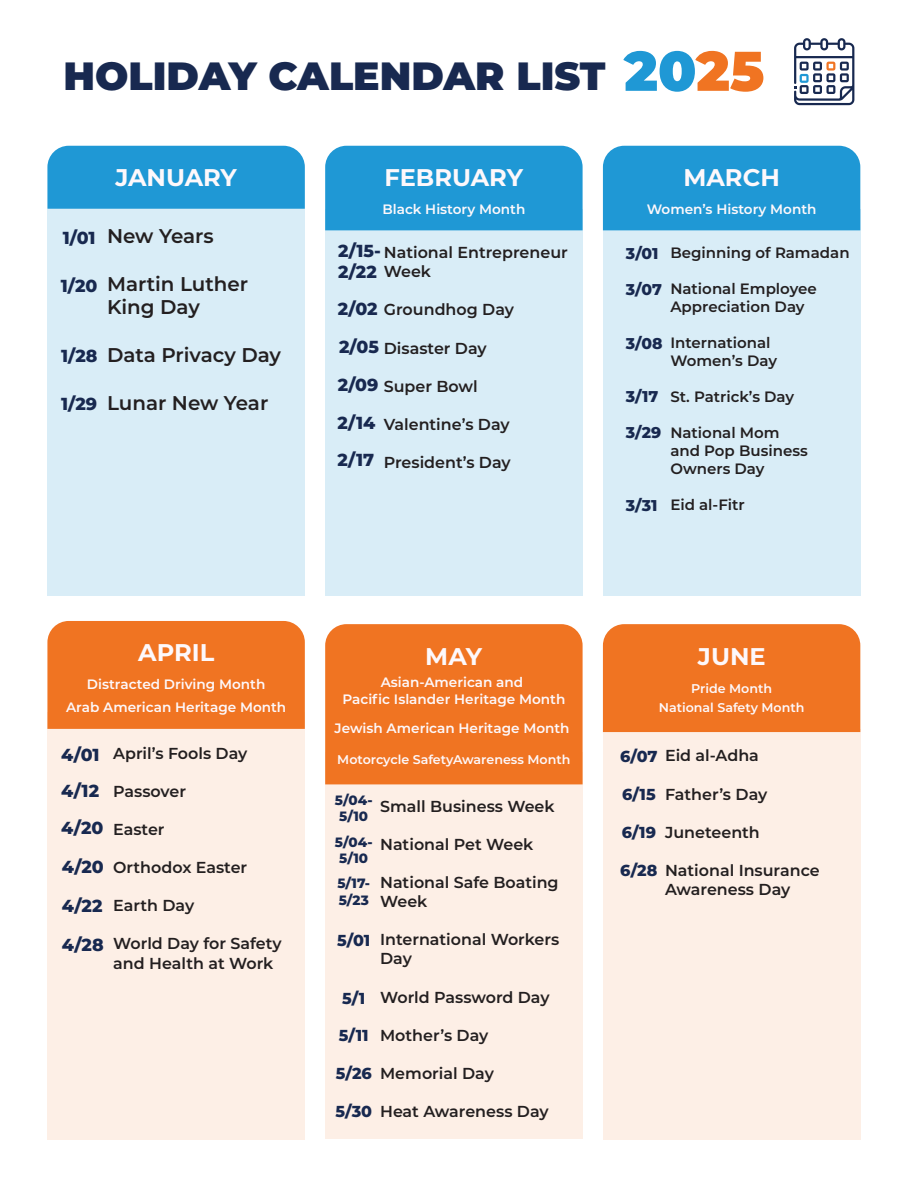
<style>
.page{position:relative;width:918px;height:1188px;background:#fff}
.page>*{position:absolute;margin:0;border:0;box-sizing:border-box;transform-origin:0 0}
.t1{font:900 39.3px "Montserrat";color:#182950}
.t2{font:700 24.15px "Montserrat";color:#fdf8fb}
.t3{font:600 19.95px/23.9px "Montserrat";color:#231f20}
.t4{font:800 17.4px/36.9px "Montserrat";color:#182950}
.t5{font:600 15.9px/19px "Montserrat";color:#231f20}
.t6{font:800 15.9px "Montserrat";color:#182950}
.t7{font:800 15.6px "Montserrat";color:#182950}
.t8{font:600 15px/18px "Montserrat";color:#231f20}
.t9{font:600 13.65px/22.6px "Montserrat";color:#fdf8fb;text-align:center}
.t10{font:800 13.5px/16.2px "Montserrat";color:#182950;text-align:center}
.t11{font:600 12.6px/19.2px "Montserrat";color:#fdf8fb;text-align:center}
.s1{font-size:55.8px;color:#1f98d5}
.s2{font-size:55.8px;color:#f07422}
.s3{font-weight:800;font-size:17.4px;color:#182950}
.s4{font-weight:600;font-size:15.9px;color:#231f20}
</style>
<div class="page">
<div style="left:47px;top:209px;width:258px;height:387px;background:#d9edf7"></div>
<div style="left:47px;top:146px;width:258px;height:63px;background:#1f98d5"></div>
<div style="left:325px;top:209px;width:258px;height:387px;background:#d9edf7"></div>
<div style="left:325px;top:146px;width:258px;height:84px;background:#1f98d5"></div>
<div style="left:603px;top:209px;width:257px;height:387px;background:#d9edf7"></div>
<div style="left:603px;top:146px;width:257px;height:84px;background:#1f98d5"></div>
<div style="left:47px;top:712px;width:258px;height:427px;background:#fdefe6"></div>
<div style="left:47px;top:621px;width:258px;height:108px;background:#f07422"></div>
<div style="left:325px;top:752px;width:258px;height:387px;background:#fdefe6"></div>
<div style="left:325px;top:624px;width:258px;height:160px;background:#f07422"></div>
<div style="left:603px;top:729px;width:257px;height:410px;background:#fdefe6"></div>
<div style="left:603px;top:624px;width:257px;height:108px;background:#f07422"></div>
<svg style="left:794px;top:38px;width:60px;height:67px"></svg>
<h1 class="t1" style="left:64px;top:47px;width:702px">HOLIDAY CALENDAR LIST <span class="s1">20</span><span class="s2">25</span></h1>
<h2 class="t2" style="left:115px;top:160px;width:123px">JANUARY</h2>
<p class="t4" style="left:63px;top:219px;width:34px">1/01</p>
<p class="t4" style="left:61px;top:266px;width:38px">1/20</p>
<p class="t4" style="left:61px;top:337px;width:38px">1/28</p>
<p class="t4" style="left:61px;top:384px;width:38px">1/29</p>
<p class="t3" style="left:107px;top:223px;width:108px">New Years</p>
<p class="t3" style="left:107px;top:271px;width:143px">Martin Luther<br>King Day</p>
<p class="t3" style="left:107px;top:342px;width:176px">Data Privacy Day</p>
<p class="t3" style="left:107px;top:390px;width:163px">Lunar New Year</p>
<h2 class="t2" style="left:384px;top:160px;width:140px">FEBRUARY</h2>
<h2 class="t2" style="left:683px;top:160px;width:98px">MARCH</h2>
<p class="t9" style="left:382px;top:197px;width:144px">Black History Month</p>
<p class="t9" style="left:647px;top:197px;width:171px">Women’s History Month</p>
<p class="t5" style="left:338px;top:242px;width:231px"><span class="s3">2/15-</span> National Entrepreneur</p>
<p class="t4" style="left:338px;top:252px;width:94px">2/22 <span class="s4">Week</span></p>
<p class="t5" style="left:338px;top:300px;width:178px"><span class="s3">2/02</span> Groundhog Day</p>
<p class="t5" style="left:339px;top:338px;width:149px"><span class="s3">2/05</span> Disaster Day</p>
<p class="t5" style="left:338px;top:376px;width:142px"><span class="s3">2/09</span> Super Bowl</p>
<p class="t5" style="left:384px;top:414px;width:127px">Valentine’s Day</p>
<p class="t5" style="left:384px;top:452px;width:128px">President’s Day</p>
<p class="t4" style="left:338px;top:404px;width:39px">2/14<br>2/17</p>
<p class="t7" style="left:626px;top:242px;width:34px">3/01</p>
<p class="t7" style="left:626px;top:278px;width:38px">3/07</p>
<p class="t7" style="left:626px;top:332px;width:38px">3/08</p>
<p class="t7" style="left:626px;top:385px;width:34px">3/17</p>
<p class="t7" style="left:626px;top:421px;width:37px">3/29</p>
<p class="t7" style="left:626px;top:494px;width:33px">3/31</p>
<p class="t8" style="left:670px;top:243px;width:181px">Beginning of Ramadan</p>
<p class="t8" style="left:670px;top:279px;width:148px">National Employee<br>Appreciation Day</p>
<p class="t8" style="left:670px;top:333px;width:108px">International<br>Women’s Day</p>
<p class="t8" style="left:670px;top:387px;width:125px">St. Patrick’s Day</p>
<p class="t8" style="left:670px;top:423px;width:139px">National Mom and Pop Business<br>Owners Day</p>
<p class="t8" style="left:670px;top:495px;width:76px">Eid al-Fitr</p>
<h2 class="t2" style="left:138px;top:635px;width:78px">APRIL</h2>
<h2 class="t2" style="left:425px;top:639px;width:58px">MAY</h2>
<h2 class="t2" style="left:698px;top:639px;width:69px">JUNE</h2>
<p class="t9" style="left:66px;top:673px;width:222px">Distracted Driving Month<br>Arab American Heritage Month</p>
<p class="t9" style="left:342px;top:674px;width:224px;line-height:16.4px">Asian-American and<br>Pacific Islander Heritage Month</p>
<p class="t11" style="left:337px;top:749px;width:235px">Motorcycle SafetyAwareness Month</p>
<p class="t9" style="left:335px;top:717px;width:237px">Jewish American Heritage Month</p>
<p class="t4" style="left:61px;top:735px;width:44px">4/01<br>4/12<br>4/20</p>
<p class="t4" style="left:62px;top:847px;width:44px">4/20</p>
<p class="t4" style="left:62px;top:887px;width:42px">4/22</p>
<p class="t4" style="left:62px;top:925px;width:43px">4/28</p>
<p class="t5" style="left:113px;top:743px;width:136px">April’s Fools Day</p>
<p class="t5" style="left:113px;top:781px;width:74px">Passover</p>
<p class="t5" style="left:113px;top:819px;width:53px">Easter</p>
<p class="t5" style="left:113px;top:857px;width:136px">Orthodox Easter</p>
<p class="t5" style="left:113px;top:895px;width:82px">Earth Day</p>
<p class="t5" style="left:113px;top:934px;width:170px">World Day for Safety and Health at Work</p>
<p class="t10" style="left:335px;top:791px;width:39px">5/04-<br>5/10</p>
<p class="t10" style="left:335px;top:834px;width:39px">5/04-<br>5/10</p>
<p class="t10" style="left:337px;top:875px;width:34px;text-align:left">5/17-<br>5/23</p>
<p class="t5" style="left:380px;top:796px;width:176px">Small Business Week</p>
<p class="t5" style="left:380px;top:834px;width:155px">National Pet Week</p>
<p class="t5" style="left:380px;top:872px;width:180px">National Safe Boating<br>Week</p>
<p class="t5" style="left:380px;top:929px;width:181px">International Workers<br>Day</p>
<p class="t5" style="left:380px;top:987px;width:171px">World Password Day</p>
<p class="t5" style="left:380px;top:1025px;width:110px">Mother’s Day</p>
<p class="t5" style="left:380px;top:1063px;width:115px">Memorial Day</p>
<p class="t5" style="left:380px;top:1101px;width:170px">Heat Awareness Day</p>
<p class="t6" style="left:337px;top:928px;width:35px">5/01</p>
<p class="t6" style="left:342px;top:987px;width:25px">5/1</p>
<p class="t6" style="left:339px;top:1024px;width:31px">5/11</p>
<p class="t6" style="left:336px;top:1062px;width:38px">5/26</p>
<p class="t6" style="left:335px;top:1100px;width:38px">5/30</p>
<p class="t11" style="left:659px;top:678px;width:147px">Pride Month<br>National Safety Month</p>
<p class="t5" style="left:665px;top:745px;width:95px">Eid al-Adha</p>
<p class="t5" style="left:665px;top:784px;width:104px">Father’s Day</p>
<p class="t5" style="left:665px;top:822px;width:96px">Juneteenth</p>
<p class="t5" style="left:665px;top:860px;width:156px">National Insurance<br>Awareness Day</p>
<p class="t6" style="left:620px;top:745px;width:39px">6/07</p>
<p class="t6" style="left:622px;top:782px;width:35px">6/15</p>
<p class="t6" style="left:622px;top:821px;width:36px">6/19</p>
<p class="t6" style="left:620px;top:858px;width:39px">6/28</p>
</div>
